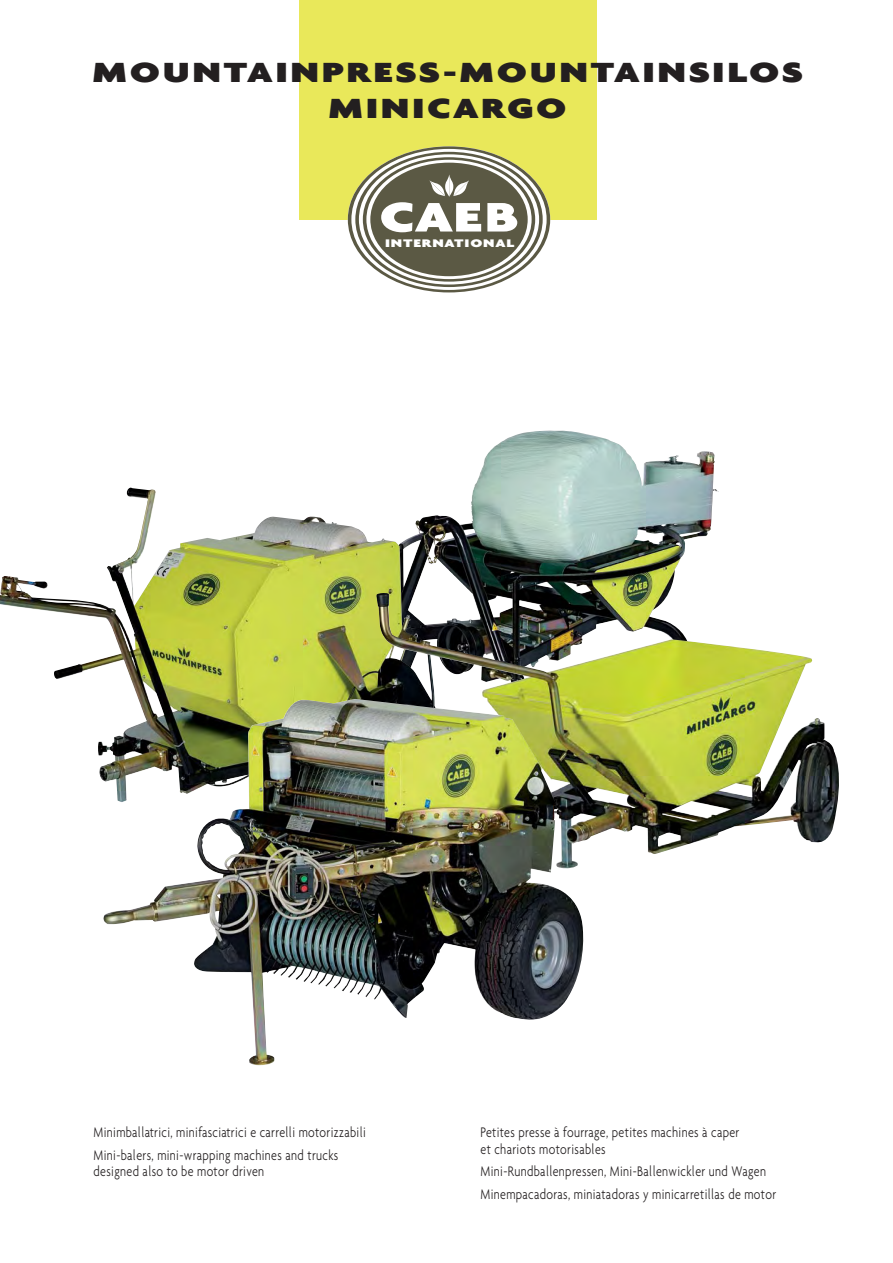
<style>
.page{position:relative;width:893px;height:1263px;background:#fff}
.page>*{position:absolute;margin:0;border:0;box-sizing:border-box;transform-origin:0 0}
.t1{font:900 30px/36px "Agenda";letter-spacing:.065em;color:#231f20;text-align:center;scale:1.33 1}
.t2{font:300 15px/22.5px "Agenda";letter-spacing:.03em;color:#231f20;scale:.8 1}
.t3{font:900 11.85px "Agenda";letter-spacing:.05em;color:#fff;scale:1.33 1}
</style>
<div class="page">
<img style="left:452px;top:480px;width:266px;height:113px">
<img style="left:0;top:487px;width:452px;height:291px">
<img style="left:376px;top:593px;width:463px;height:261px">
<img style="left:101px;top:699px;width:486px;height:367px">
<div style="left:299px;top:0;width:297px;height:219px;background:#e9e85a"></div>
<svg style="left:348px;top:146px;width:202px;height:146px"></svg>
<h1 class="t1" style="left:92px;top:57px;width:536px">MOUNTAINPRESS-MOUNTAINSILOS<br>MINICARGO</h1>
<p class="t3" style="left:385px;top:239px;width:99px">INTERNATIONAL</p>
<p class="t2" style="left:94px;top:1122px;width:342px">Minimballatrici, minifasciatrici e carrelli motorizzabili<br>Mini-balers, mini-wrapping machines and trucks</p>
<p class="t2" style="left:94px;top:1161px;width:215px">designed also to be motor driven</p>
<p class="t2" style="left:480px;top:1125px;width:325px;line-height:16.5px">Petites presse à fourrage, petites machines à caper et chariots motorisables</p>
<p class="t2" style="left:480px;top:1161px;width:371px">Mini-Rundballenpressen, Mini-Ballenwickler und Wagen<br>Minempacadoras, miniatadoras y minicarretillas de motor</p>
</div>
